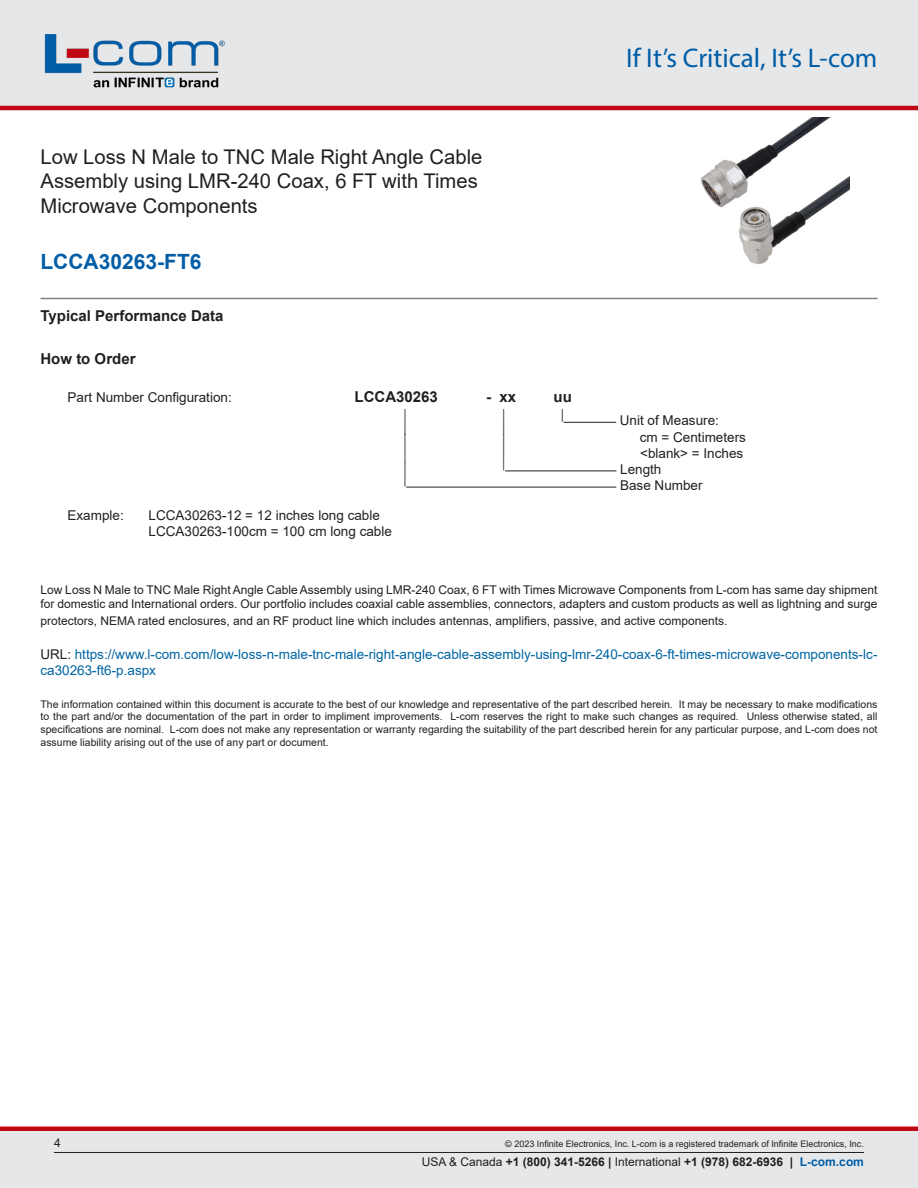
<style>
.page{position:relative;width:918px;height:1188px;background:#fff}
.page>*{position:absolute;margin:0;border:0;box-sizing:border-box;transform-origin:0 0}
.Specs_Para{font:30px "Arial";color:#231f20;scale:.33 1}
.t1{font:27px "Myriad Pro";color:#005da6}
.Specs_Para-2{font:26.85px "Arial";color:#231f20;scale:.37 1}
.Specs_Para-3{font:25.8px "Arial";color:#231f20;scale:.39 1}
.Branded_Part_No{font:700 21px "Arial";color:#005da6}
.Web_Description_Para{font:20.25px/24.3px "Arial";color:#231f20}
.Head1{font:700 15px "Arial";color:#231f20}
.Specs_Para-4{font:700 15px "Arial";color:#231f20}
.Specs_Para-5{font:700 15px "Arial";color:#231f20;scale:1.04 1}
.Specs_Para-6{font:13.5px "Arial";color:#231f20}
.Marketing_and_URL{font:13.5px/16.2px "Arial";color:#0065a4}
.Specs_Para-7{font:13.5px "Arial";color:#231f20;scale:.75 1}
.Web_Description_Para-2{font:12px/14.4px "Arial";color:#231f20}
.t2{font:700 12px "Arial";color:#231f20}
.Specs_Para-8{font:11.25px "Arial";color:#231f20;scale:.86 1}
.t3{font:10.5px/12.6px "Arial";color:#231f20;text-align:justify}
.Copyright_disclaimer{font:9px "Arial";color:#231f20}
.s1{color:#231f20}
.s2{font-weight:400}
.s3{color:#005da6}
</style>
<div class="page">
<div style="left:0;top:1131px;width:918px;height:57px;background:#e6e7e9"></div>
<div style="left:0;top:1126px;width:918px;height:5px;background:#c00814"></div>
<div style="left:0;top:0;width:918px;height:108px;background:#e6e7e9"></div>
<hr style="left:0;top:106px;width:918px;height:4px;background:#c00814">
<img style="left:44px;top:34px;width:181px;height:54px">
<hr style="left:54px;top:1152px;width:810px;height:1px;background:#231f20">
<hr style="left:40px;top:298px;width:838px;height:1px;background:#808285">
<img style="left:701px;top:117px;width:148px;height:148px">
<hr style="left:564px;top:422px;width:52px;height:1px;background:#231f20">
<hr style="left:505px;top:470px;width:111px;height:1px;background:#231f20">
<hr style="left:406px;top:487px;width:210px;height:1px;background:#231f20">
<h1 class="Web_Description_Para" style="left:40px;top:145px;width:443px">Low Loss N Male to TNC Male Right Angle Cable<br>Assembly using LMR-240 Coax, 6 FT with Times<br>Microwave Components</h1>
<p class="Branded_Part_No" style="left:40px;top:247px;width:163px">LCCA30263-FT6</p>
<h2 class="t1" style="left:626px;top:41px;width:253px">If It’s Critical, It’s L-com</h2>
<p class="Head1" style="left:40px;top:306px;width:185px">Typical Performance Data</p>
<p class="Head1" style="left:40px;top:348px;width:97px">How to Order</p>
<p class="Specs_Para-6" style="left:68px;top:388px;width:166px">Part Number Configuration:</p>
<p class="Specs_Para-4" style="left:355px;top:387px;width:85px">LCCA30263</p>
<p class="Specs_Para-5" style="left:486px;top:387px;width:31px">- xx</p>
<p class="Specs_Para-4" style="left:554px;top:387px;width:20px">uu</p>
<p class="Specs_Para-7" style="left:404px;top:405px;width:5px">|</p>
<p class="Specs_Para-7" style="left:503px;top:405px;width:5px">|</p>
<p class="Specs_Para-7" style="left:561px;top:405px;width:5px">|</p>
<p class="Specs_Para-6" style="left:620px;top:411px;width:101px">Unit of Measure:</p>
<p class="Specs_Para-7" style="left:404px;top:418px;width:5px">|</p>
<p class="Specs_Para-7" style="left:503px;top:418px;width:5px">|</p>
<p class="Specs_Para-6" style="left:640px;top:428px;width:108px">cm = Centimeters</p>
<p class="Specs_Para" style="left:404px;top:425px;width:9px">|</p>
<p class="Specs_Para-2" style="left:503px;top:426px;width:9px">|</p>
<p class="Specs_Para-6" style="left:640px;top:444px;width:105px">&lt;blank&gt; = Inches</p>
<p class="Specs_Para-8" style="left:503px;top:457px;width:4px">|</p>
<p class="Specs_Para-6" style="left:620px;top:460px;width:43px">Length</p>
<p class="Specs_Para-3" style="left:404px;top:454px;width:8px">|</p>
<p class="Specs_Para-6" style="left:620px;top:476px;width:84px">Base Number</p>
<p class="Specs_Para-6" style="left:68px;top:506px;width:58px">Example:</p>
<p class="Specs_Para-6" style="left:148px;top:506px;width:233px">LCCA30263-12 = 12 inches long cable</p>
<p class="Specs_Para-6" style="left:148px;top:522px;width:245px">LCCA30263-100cm = 100 cm long cable</p>
<h1 class="Web_Description_Para-2" style="left:40px;top:582px;width:838px">Low Loss N Male to TNC Male Right Angle Cable Assembly using LMR-240 Coax, 6 FT with Times Microwave Components from L-com has same day shipment for domestic and International orders. Our portfolio includes coaxial cable assemblies, connectors, adapters and custom products as well as lightning and surge</h1>
<h1 class="Web_Description_Para-2" style="left:40px;top:613px;width:688px">protectors, NEMA rated enclosures, and an RF product line which includes antennas, amplifiers, passive, and active components.</h1>
<p class="Marketing_and_URL" style="left:40px;top:646px;width:838px"><span class="s1">URL:</span> https://www.l-com.com/low-loss-n-male-tnc-male-right-angle-cable-assembly-using-lmr-240-coax-6-ft-times-microwave-components-lc&shy;ca30263-ft6-p.aspx</p>
<p class="t3" style="left:40px;top:698px;width:838px">The information contained within this document is accurate to the best of our knowledge and representative of the part described herein. It may be necessary to make modifications to the part and/or the documentation of the part in order to impliment improvements. L-com reserves the right to make such changes as required. Unless otherwise stated, all specifications are nominal. L-com does not make any representation or warranty regarding the suitability of the part described herein for any particular purpose, and L-com does not assume liability arising out of the use of any part or document.</p>
<p class="Web_Description_Para-2" style="left:54px;top:1136px;width:8px">4</p>
<p class="Copyright_disclaimer" style="left:505px;top:1138px;width:360px">© 2023 Infinite Electronics, Inc. L-com is a registered trademark of Infinite Electronics, Inc.</p>
<p class="t2" style="left:422px;top:1153px;width:444px"><span class="s2">USA &amp; Canada</span> +1 (800) 341-5266 | <span class="s2">International</span> +1 (978) 682-6936 | <span class="s3">L-com.com</span></p>
</div>
